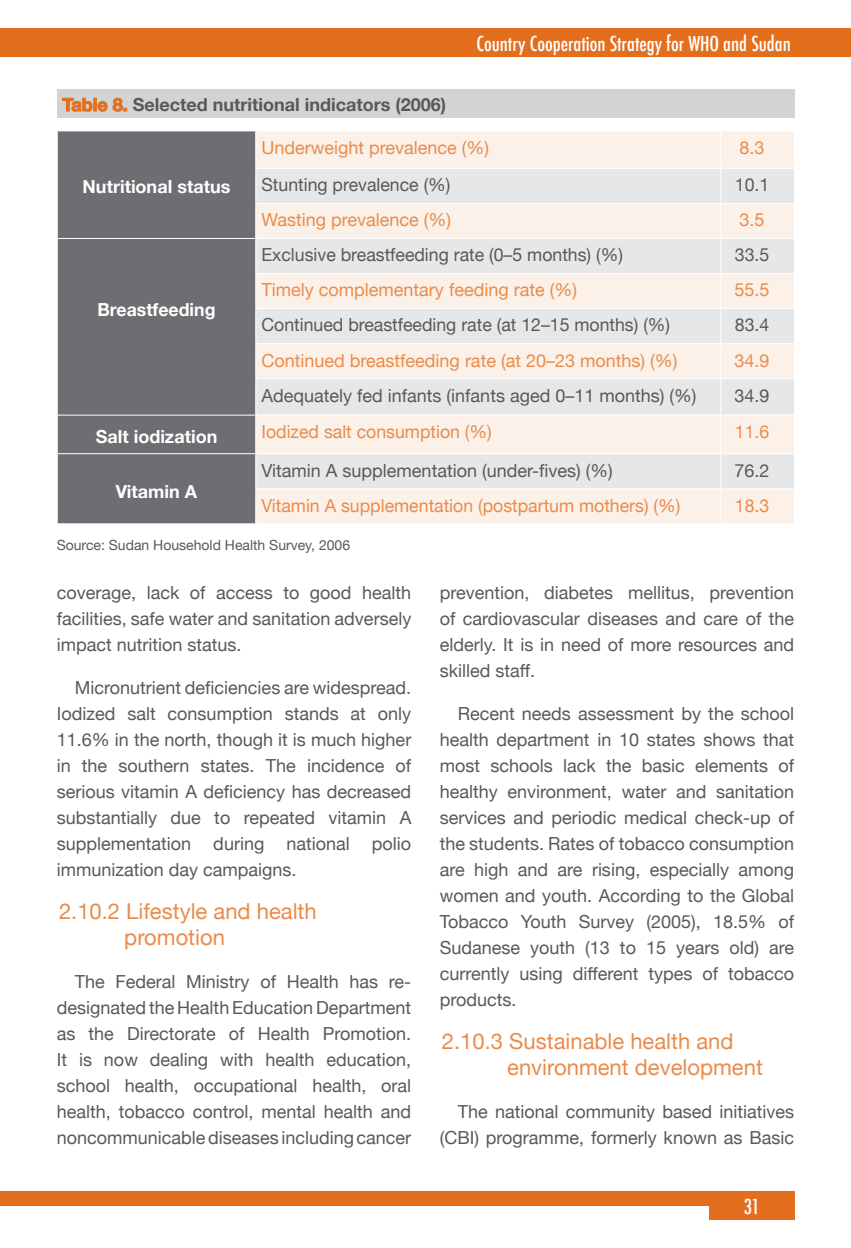
<style>
.page{position:relative;width:851px;height:1248px;background:#fff}
.page>*{position:absolute;margin:0;border:0;box-sizing:border-box;transform-origin:0 0}
.t1{font:22px/26px "Helvetica Neue";color:#e98c4b}
.t2{font:500 condensed 20px "Futura";color:#fff}
.t3{font:18px/26px "Helvetica Neue";color:#58595b;text-align:justify}
.t4{font:18px "Helvetica Neue";color:#e98c4b}
.t5{font:700 18px "Helvetica Neue";color:#fff}
.t6{font:700 18px "Helvetica Neue";color:#58595b}
.t7{font:14px "Helvetica Neue";color:#58595b}
.s1{color:#e36f1e}
</style>
<div class="page">
<div style="left:0;top:1191px;width:765px;height:14px;background:#e36f1e"></div>
<div style="left:709px;top:1191px;width:85px;height:28px;background:#e36f1e"></div>
<div style="left:0;top:28px;width:850px;height:29px;background:#e36f1e"></div>
<div style="left:57px;top:89px;width:737px;height:28px;background:#d1d3d4"></div>
<svg style="left:63px;top:98px;width:44px;height:13px"></svg>
<svg style="left:113px;top:98px;width:14px;height:13px"></svg>
<div style="left:58px;top:131px;width:197px;height:392px;background:#6d6e71"></div>
<div style="left:256px;top:131px;width:537px;height:392px;background:#fcf1e9"></div>
<svg style="left:256px;top:169px;width:537px;height:319px;background:#efebe8"></svg>
<hr style="left:720px;top:131px;width:1px;height:37px;background:#fff">
<hr style="left:255px;top:168px;width:465px;height:1px;background:#fff">
<hr style="left:720px;top:168px;width:74px;height:1px;background:#fff">
<hr style="left:720px;top:169px;width:1px;height:34px;background:#fff">
<hr style="left:255px;top:203px;width:465px;height:1px;background:#fff">
<hr style="left:720px;top:203px;width:74px;height:1px;background:#fff">
<hr style="left:720px;top:204px;width:1px;height:34px;background:#fff">
<hr style="left:57px;top:238px;width:199px;height:1px;background:#fff">
<hr style="left:256px;top:238px;width:464px;height:1px;background:#fff">
<hr style="left:720px;top:238px;width:74px;height:1px;background:#fff">
<hr style="left:720px;top:239px;width:1px;height:34px;background:#fff">
<hr style="left:255px;top:273px;width:465px;height:1px;background:#fff">
<hr style="left:720px;top:273px;width:74px;height:1px;background:#fff">
<hr style="left:720px;top:274px;width:1px;height:34px;background:#fff">
<hr style="left:255px;top:308px;width:465px;height:1px;background:#fff">
<hr style="left:720px;top:308px;width:74px;height:1px;background:#fff">
<hr style="left:720px;top:309px;width:1px;height:34px;background:#fff">
<hr style="left:255px;top:343px;width:465px;height:1px;background:#fff">
<hr style="left:720px;top:343px;width:74px;height:1px;background:#fff">
<hr style="left:720px;top:344px;width:1px;height:34px;background:#fff">
<hr style="left:255px;top:378px;width:465px;height:1px;background:#fff">
<hr style="left:720px;top:378px;width:74px;height:1px;background:#fff">
<hr style="left:720px;top:379px;width:1px;height:35px;background:#fff">
<hr style="left:57px;top:414px;width:199px;height:1px;background:#fff">
<hr style="left:256px;top:414px;width:464px;height:1px;background:#fff">
<hr style="left:720px;top:414px;width:74px;height:1px;background:#fff">
<hr style="left:720px;top:415px;width:1px;height:38px;background:#fff">
<hr style="left:57px;top:453px;width:199px;height:1px;background:#fff">
<hr style="left:256px;top:453px;width:464px;height:1px;background:#fff">
<hr style="left:720px;top:453px;width:74px;height:1px;background:#fff">
<hr style="left:720px;top:454px;width:1px;height:34px;background:#fff">
<hr style="left:255px;top:488px;width:465px;height:1px;background:#fff">
<hr style="left:720px;top:488px;width:74px;height:1px;background:#fff">
<hr style="left:720px;top:489px;width:1px;height:34px;background:#fff">
<p class="t6" style="left:62px;top:88px;width:385px"><span class="s1">Table 8.</span> Selected nutritional indicators (2006)</p>
<p class="t2" style="left:476px;top:31px;width:316px">Country Cooperation Strategy for WHO and Sudan</p>
<p class="t5" style="left:83px;top:171px;width:149px">Nutritional status</p>
<p class="t5" style="left:97px;top:293px;width:119px">Breastfeeding</p>
<p class="t4" style="left:261px;top:132px;width:229px">Underweight prevalence (%)</p>
<p class="t4" style="left:739px;top:132px;width:27px">8.3</p>
<p class="t3" style="left:261px;top:170px;width:190px">Stunting prevalence (%)</p>
<p class="t3" style="left:734px;top:170px;width:36px">10.1</p>
<p class="t4" style="left:261px;top:204px;width:191px">Wasting prevalence (%)</p>
<p class="t4" style="left:739px;top:204px;width:27px">3.5</p>
<p class="t3" style="left:261px;top:240px;width:363px">Exclusive breastfeeding rate (0–5 months) (%)</p>
<p class="t3" style="left:734px;top:240px;width:36px">33.5</p>
<p class="t4" style="left:261px;top:274px;width:317px">Timely complementary feeding rate (%)</p>
<p class="t4" style="left:734px;top:274px;width:37px">55.5</p>
<p class="t3" style="left:261px;top:311px;width:410px">Continued breastfeeding rate (at 12–15 months) (%)</p>
<p class="t3" style="left:734px;top:311px;width:36px">83.4</p>
<p class="t4" style="left:261px;top:345px;width:417px">Continued breastfeeding rate (at 20–23 months) (%)</p>
<p class="t4" style="left:734px;top:345px;width:37px">34.9</p>
<p class="t3" style="left:261px;top:381px;width:436px">Adequately fed infants (infants aged 0–11 months) (%)</p>
<p class="t3" style="left:734px;top:381px;width:37px">34.9</p>
<p class="t5" style="left:96px;top:420px;width:123px">Salt iodization</p>
<p class="t4" style="left:261px;top:416px;width:232px">Iodized salt consumption (%)</p>
<p class="t4" style="left:734px;top:416px;width:36px">11.6</p>
<p class="t3" style="left:261px;top:456px;width:352px">Vitamin A supplementation (under-fives) (%)</p>
<p class="t3" style="left:734px;top:456px;width:37px">76.2</p>
<p class="t4" style="left:261px;top:489px;width:420px">Vitamin A supplementation (postpartum mothers) (%)</p>
<p class="t4" style="left:734px;top:489px;width:36px">18.3</p>
<p class="t7" style="left:57px;top:533px;width:295px">Source: Sudan Household Health Survey, 2006</p>
<p class="t5" style="left:116px;top:475px;width:83px">Vitamin A</p>
<p class="t3" style="left:57px;top:578px;width:356px">coverage, lack of access to good health facilities, safe water and sanitation adversely impact nutrition status.</p>
<p class="t3" style="left:57px;top:673px;width:356px;text-indent:18px">Micronutrient deficiencies are widespread.<br>Iodized salt consumption stands at only 11.6% in the north, though it is much higher in the southern states. The incidence of serious vitamin A deficiency has decreased substantially due to repeated vitamin A supplementation during national polio immunization day campaigns.</p>
<p class="t1" style="left:124px;top:896px;width:194px;text-indent:-65px">2.10.2 Lifestyle and health promotion</p>
<p class="t3" style="left:57px;top:967px;width:356px;text-indent:18px">The Federal Ministry of Health has re&shy;designated the Health Education Department as the Directorate of Health Promotion.<br>It is now dealing with health education, school health, occupational health, oral health, tobacco control, mental health and noncommunicable diseases including cancer</p>
<p class="t3" style="left:439px;top:578px;width:356px">prevention, diabetes mellitus, prevention of cardiovascular diseases and care of the elderly. It is in need of more resources and skilled staff.</p>
<p class="t3" style="left:439px;top:698px;width:356px;text-indent:18px">Recent needs assessment by the school health department in 10 states shows that most schools lack the basic elements of healthy environment, water and sanitation services and periodic medical check-up of the students. Rates of tobacco consumption are high and are rising, especially among women and youth. According to the Global Tobacco Youth Survey (2005), 18.5% of Sudanese youth (13 to 15 years old) are currently using different types of tobacco products.</p>
<p class="t1" style="left:507px;top:1026px;width:257px;text-indent:-65px">2.10.3 Sustainable health and environment development</p>
<p class="t3" style="left:439px;top:1097px;width:356px;text-align:right">The national community based initiatives (CBI) programme, formerly known as Basic</p>
<p class="t2" style="left:743px;top:1193px;width:17px">31</p>
</div>
